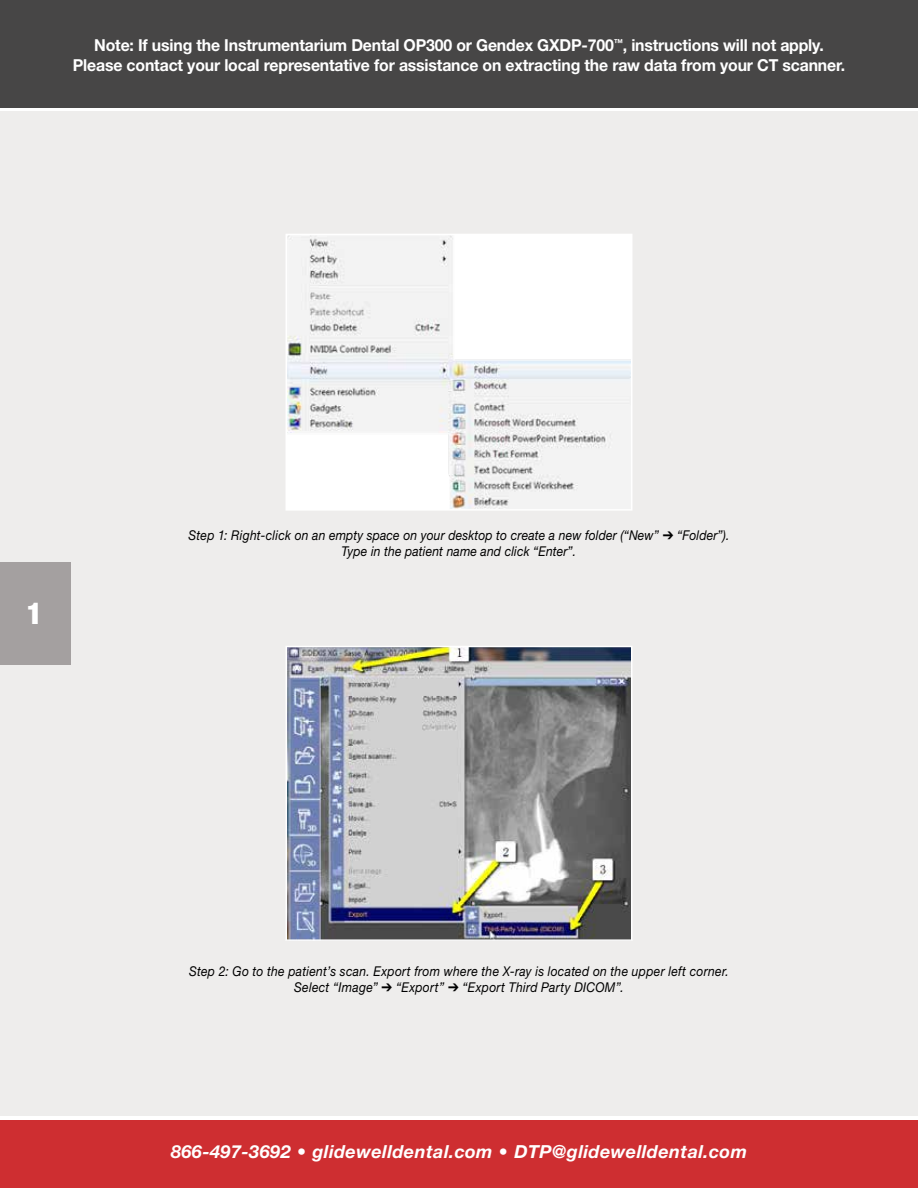
<style>
.page{position:relative;width:918px;height:1188px;background:#fff}
.page>*{position:absolute;margin:0;border:0;box-sizing:border-box;transform-origin:0 0}
.t1{font:900 condensed 30px "Helvetica Neue LT Std";color:#fff}
.t2{font:italic 700 18px "Helvetica Neue LT Std";letter-spacing:.025em;color:#fff}
.t3{font:700 16.5px/19.8px "Helvetica Neue LT Std";letter-spacing:-.01em;color:#fff;text-align:center;scale:.96 1}
.t4{font:italic 13.5px/16.5px "Helvetica Neue LT Std";letter-spacing:.015em;color:#000;text-align:center;scale:.9 1}
</style>
<div class="page">
<div style="left:0;top:0;width:918px;height:108px;background:#474646"></div>
<div style="left:0;top:1120px;width:918px;height:68px;background:#ce2e31"></div>
<div style="left:0;top:111px;width:918px;height:1005px;background:#eeedec"></div>
<div style="left:0;top:562px;width:71px;height:103px;background:#a4a0a0"></div>
<img style="left:289px;top:237px;width:340px;height:271px">
<div style="left:286px;top:234px;width:346px;height:277px;border:2px solid #fff"></div>
<img style="left:289px;top:649px;width:340px;height:289px">
<div style="left:286px;top:646px;width:346px;height:295px;border:2px solid #fff"></div>
<p class="t3" style="left:73px;top:35px;width:806px">Note: If using the Instrumentarium Dental OP300 or Gendex GXDP-700<sup>™</sup>, instructions will not apply.<br>Please contact your local representative for assistance on extracting the raw data from your CT scanner.</p>
<h1 class="t1" style="left:27px;top:595px;width:17px">1</h1>
<p class="t4" style="left:188px;top:526px;width:603px">Step 1: Right-click on an empty space on your desktop to create a new folder (“New” ➔ “Folder”).<br>Type in the patient name and click “Enter”.</p>
<p class="t4" style="left:189px;top:962px;width:601px">Step 2: Go to the patient’s scan. Export from where the X-ray is located on the upper left corner.<br>Select “Image” ➔ “Export” ➔ “Export Third Party DICOM”.</p>
<h2 class="t2" style="left:171px;top:1140px;width:577px">866-497-3692 • glidewelldental.com • DTP@glidewelldental.com</h2>
</div>
